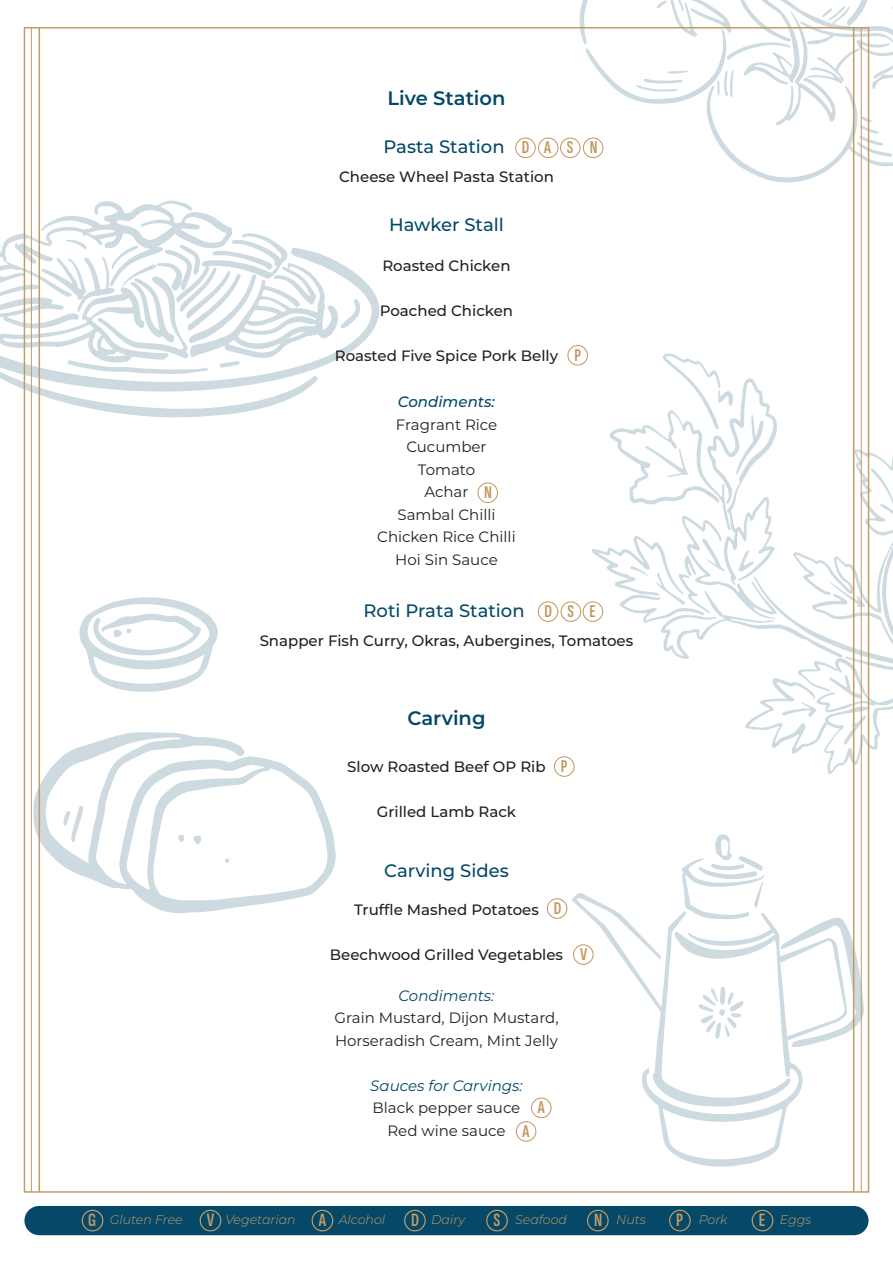
<style>
.page{position:relative;width:893px;height:1263px;background:#fff}
.page>*{position:absolute;margin:0;border:0;box-sizing:border-box;transform-origin:0 0}
.t1{font:600 19.5px "Montserrat";color:#044868}
.t2{font:500 18px "Montserrat";color:#044868}
.t3{font:600 extra-condensed 18px "Sofia Sans";color:#c3945d}
.t4{font:500 15px "Montserrat";color:#231f20}
.t5{font:15px/22.5px "Montserrat";color:#231f20;text-align:center}
.t6{font:italic 15px "Montserrat";color:#044868}
.t7{font:italic 500 15px "Montserrat";color:#044868}
.t8{font:italic 300 12.6px "Montserrat";color:#c59b64}
.s1{font-family:"Sofia Sans";font-weight:600;font-stretch:extra-condensed;color:#c3945d}
.s2{font-family:"Sofia Sans";font-weight:600;font-style:normal;font-stretch:extra-condensed;font-size:18.9px}
</style>
<div class="page">
<svg style="left:554px;top:0;width:339px;height:183px"></svg>
<svg style="left:591px;top:353px;width:302px;height:421px"></svg>
<svg style="left:33px;top:732px;width:303px;height:181px"></svg>
<svg style="left:193px;top:835px;width:9px;height:9px"></svg>
<svg style="left:178px;top:834px;width:7px;height:8px"></svg>
<svg style="left:225px;top:858px;width:5px;height:5px"></svg>
<svg style="left:64px;top:806px;width:19px;height:36px"></svg>
<svg style="left:658px;top:1063px;width:145px;height:104px"></svg>
<svg style="left:572px;top:893px;width:219px;height:214px"></svg>
<svg style="left:781px;top:917px;width:83px;height:130px"></svg>
<svg style="left:681px;top:834px;width:83px;height:85px"></svg>
<svg style="left:699px;top:987px;width:45px;height:52px"></svg>
<svg style="left:79px;top:597px;width:139px;height:95px"></svg>
<svg style="left:0;top:278px;width:379px;height:139px"></svg>
<svg style="left:0;top:201px;width:361px;height:173px"></svg>
<hr style="left:39px;top:28px;width:1px;height:1164px;background:#c59b64">
<hr style="left:31px;top:28px;width:1px;height:1164px;background:#c59b64">
<hr style="left:861px;top:28px;width:1px;height:1164px;background:#c59b64">
<hr style="left:853px;top:28px;width:1px;height:1164px;background:#c59b64">
<div style="left:24px;top:1206px;width:844px;height:29px;background:#054868;border-radius:15px"></div>
<svg style="left:82px;top:1210px;width:21px;height:21px"></svg>
<svg style="left:312px;top:1210px;width:21px;height:21px"></svg>
<svg style="left:752px;top:1210px;width:21px;height:21px"></svg>
<svg style="left:200px;top:1210px;width:21px;height:21px"></svg>
<svg style="left:404px;top:1210px;width:22px;height:21px"></svg>
<svg style="left:486px;top:1210px;width:22px;height:21px"></svg>
<svg style="left:587px;top:1210px;width:22px;height:21px"></svg>
<svg style="left:669px;top:1210px;width:22px;height:21px"></svg>
<div style="left:538px;top:138px;width:20px;height:20px;border:1px solid #c3945d;border-radius:50%"></div>
<div style="left:515px;top:138px;width:21px;height:20px;border:1px solid #c3945d;border-radius:50%"></div>
<div style="left:560px;top:138px;width:21px;height:20px;border:1px solid #c3945d;border-radius:50%"></div>
<div style="left:583px;top:138px;width:20px;height:20px;border:1px solid #c3945d;border-radius:50%"></div>
<div style="left:554px;top:756px;width:20px;height:21px;border:1px solid #c3945d;border-radius:50%"></div>
<div style="left:567px;top:345px;width:21px;height:20px;border:1px solid #c3945d;border-radius:50%"></div>
<div style="left:547px;top:898px;width:20px;height:21px;border:1px solid #c3945d;border-radius:50%"></div>
<div style="left:573px;top:944px;width:21px;height:21px;border:1px solid #c3945d;border-radius:50%"></div>
<div style="left:531px;top:1097px;width:21px;height:21px;border:1px solid #c3945d;border-radius:50%"></div>
<div style="left:516px;top:1121px;width:20px;height:21px;border:1px solid #c3945d;border-radius:50%"></div>
<div style="left:561px;top:601px;width:20px;height:21px;border:1px solid #c3945d;border-radius:50%"></div>
<div style="left:538px;top:601px;width:20px;height:21px;border:1px solid #c3945d;border-radius:50%"></div>
<div style="left:583px;top:601px;width:20px;height:21px;border:1px solid #c3945d;border-radius:50%"></div>
<div style="left:477px;top:482px;width:21px;height:21px;border:1px solid #c3945d;border-radius:50%"></div>
<h1 class="t1" style="left:387px;top:84px;width:120px">Live Station</h1>
<p class="t2" style="left:383px;top:134px;width:215px">Pasta Station <span class="s1">D A S N</span></p>
<p class="t4" style="left:339px;top:166px;width:216px">Cheese Wheel Pasta Station</p>
<p class="t2" style="left:389px;top:212px;width:116px">Hawker Stall</p>
<p class="t4" style="left:382px;top:256px;width:130px">Roasted Chicken</p>
<p class="t4" style="left:380px;top:301px;width:135px">Poached Chicken</p>
<p class="t4" style="left:335px;top:346px;width:225px">Roasted Five Spice Pork Belly</p>
<p class="t7" style="left:398px;top:391px;width:99px">Condiments:</p>
<p class="t5" style="left:377px;top:413px;width:140px">Fragrant Rice<br>Cucumber<br>Tomato<br>Achar<br>Sambal Chilli<br>Chicken Rice Chilli<br>Hoi Sin Sauce</p>
<p class="t3" style="left:484px;top:482px;width:9px">N</p>
<p class="t3" style="left:574px;top:345px;width:8px">P</p>
<p class="t2" style="left:363px;top:598px;width:234px">Roti Prata Station <span class="s1">D S E</span></p>
<p class="t4" style="left:260px;top:630px;width:375px">Snapper Fish Curry, Okras, Aubergines, Tomatoes</p>
<h1 class="t1" style="left:407px;top:704px;width:80px">Carving</h1>
<p class="t4" style="left:347px;top:756px;width:200px">Slow Roasted Beef OP Rib</p>
<p class="t4" style="left:377px;top:801px;width:141px">Grilled Lamb Rack</p>
<p class="t3" style="left:561px;top:756px;width:8px">P</p>
<p class="t2" style="left:384px;top:857px;width:126px">Carving Sides</p>
<p class="t3" style="left:554px;top:898px;width:9px">D</p>
<p class="t4" style="left:354px;top:899px;width:186px">Truffle Mashed Potatoes</p>
<p class="t4" style="left:330px;top:944px;width:235px">Beechwood Grilled Vegetables</p>
<p class="t6" style="left:398px;top:985px;width:97px">Condiments:</p>
<p class="t5" style="left:334px;top:1006px;width:226px;text-align:left">Grain Mustard, Dijon Mustard,<br>Horseradish Cream, Mint Jelly</p>
<p class="t6" style="left:370px;top:1075px;width:154px">Sauces for Carvings:</p>
<p class="t5" style="left:373px;top:1096px;width:149px">Black pepper sauce<br>Red wine sauce</p>
<p class="t3" style="left:538px;top:1097px;width:8px">A</p>
<p class="t3" style="left:523px;top:1121px;width:8px">A</p>
<p class="t3" style="left:580px;top:944px;width:9px">V</p>
<p class="t8" style="left:88px;top:1211px;width:96px"><span class="s2">G</span> Gluten Free</p>
<p class="t8" style="left:207px;top:1211px;width:180px"><span class="s2">V</span> Vegetarian <span class="s2">A</span> Alcohol</p>
<p class="t8" style="left:411px;top:1211px;width:55px"><span class="s2">D</span> Dairy</p>
<p class="t8" style="left:493px;top:1211px;width:75px"><span class="s2">S</span> Seafood</p>
<p class="t8" style="left:594px;top:1211px;width:53px"><span class="s2">N</span> Nuts</p>
<p class="t8" style="left:676px;top:1211px;width:53px"><span class="s2">P</span> Pork</p>
<p class="t8" style="left:759px;top:1211px;width:54px"><span class="s2">E</span> Eggs</p>
</div>
